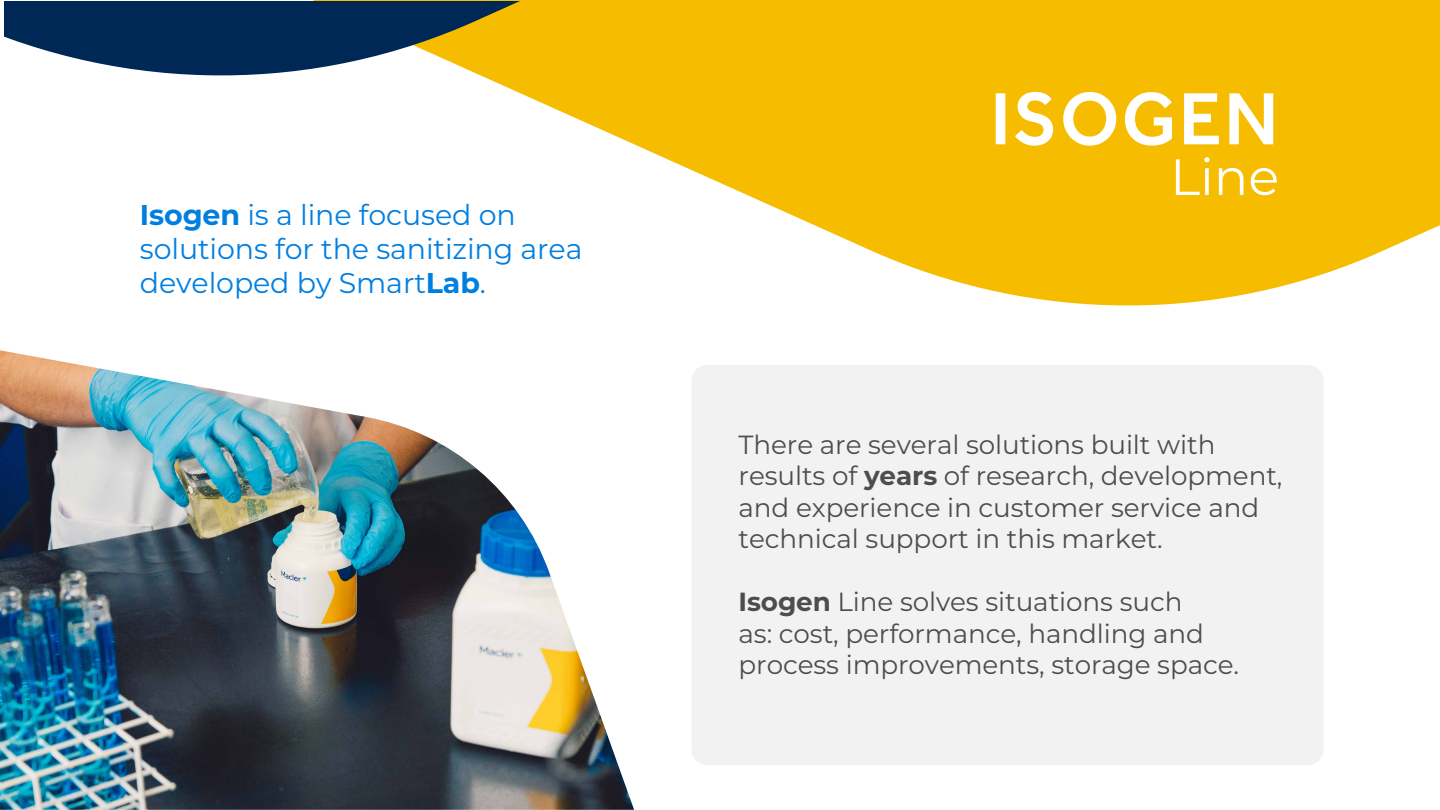
<style>
.page{position:relative;width:1440px;height:810px;background:#fff}
.page>*{position:absolute;margin:0;border:0;box-sizing:border-box;transform-origin:0 0}
.t1{font:50.93px "Montserrat";color:#fff}
.t2{font:28.5px/34.2px "Montserrat";letter-spacing:-.005em;color:#007fe1}
.t3{font:26.25px/31.5px "Montserrat";letter-spacing:-.005em;color:#4d4d4d}
.s1{font-weight:700}
</style>
<div class="page">
<svg style="left:312px;top:0;width:1128px;height:306px;fill:#f6bd00"></svg>
<img style="left:0;top:350px;width:634px;height:460px">
<div style="left:692px;top:366px;width:631px;height:399px;background:#f2f2f2;border-radius:15px"></div>
<svg style="left:4px;top:1px;width:914px;height:93px"></svg>
<svg style="left:996px;top:92px;width:277px;height:54px"></svg>
<p class="t2" style="left:140px;top:197px;width:444px"><span class="s1">Isogen</span> is a line focused on solutions for the sanitizing area developed by Smart<span class="s1">Lab</span>.</p>
<h1 class="t1" style="left:1170px;top:142px;width:111px">Line</h1>
<p class="t3" style="left:739px;top:428px;width:545px">There are several solutions built with results of <span class="s1">years</span> of research, development, and experience in customer service and technical support in this market.</p>
<p class="t3" style="left:739px;top:585px;width:502px"><span class="s1">Isogen</span> Line solves situations such<br>as: cost, performance, handling and process improvements, storage space.</p>
</div>
